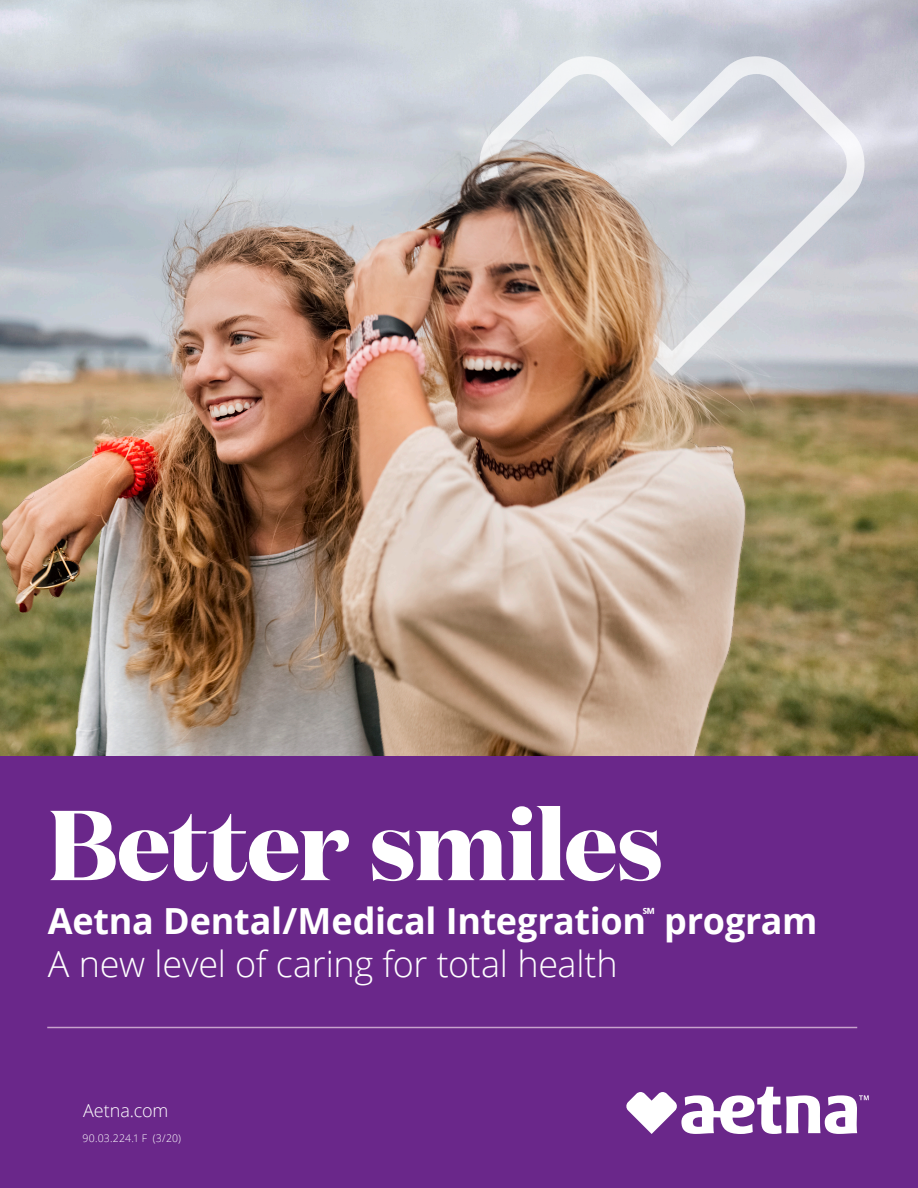
<style>
.page{position:relative;width:918px;height:1188px;background:#fff}
.page>*{position:absolute;margin:0;border:0;box-sizing:border-box;transform-origin:0 0}
.t1{font:700 99px "Domaine Disp";letter-spacing:-.01em;color:#fff}
.t2{font:700 36px "Open Sans";letter-spacing:-.005em;color:#fff}
.t3{font:300 36px "Open Sans";letter-spacing:-.01em;color:#fff}
.t4{font:300 18px "Open Sans";letter-spacing:-.005em;color:#fff}
.t5{font:300 10.5px "Open Sans";letter-spacing:.01em;color:#fff}
</style>
<div class="page">
<img style="left:0;top:0;width:918px;height:756px">
<div style="left:0;top:756px;width:918px;height:432px;background:#6a278a"></div>
<svg style="left:479px;top:56px;width:386px;height:320px;background:#c5bab6"></svg>
<svg style="left:626px;top:1087px;width:243px;height:47px"></svg>
<hr style="left:47px;top:1027px;width:810px;height:1px;background:#c7a2cc">
<p class="t1" style="left:48px;top:780px;width:617px">Better smiles</p>
<h1 class="t2" style="left:48px;top:895px;width:771px">Aetna Dental/Medical Integration<sup>℠</sup> program</h1>
<h2 class="t3" style="left:48px;top:939px;width:572px">A new level of caring for total health</h2>
<p class="t4" style="left:83px;top:1098px;width:87px">Aetna.com</p>
<p class="t5" style="left:83px;top:1131px;width:100px">90.03.224.1 F (3/20)</p>
</div>
